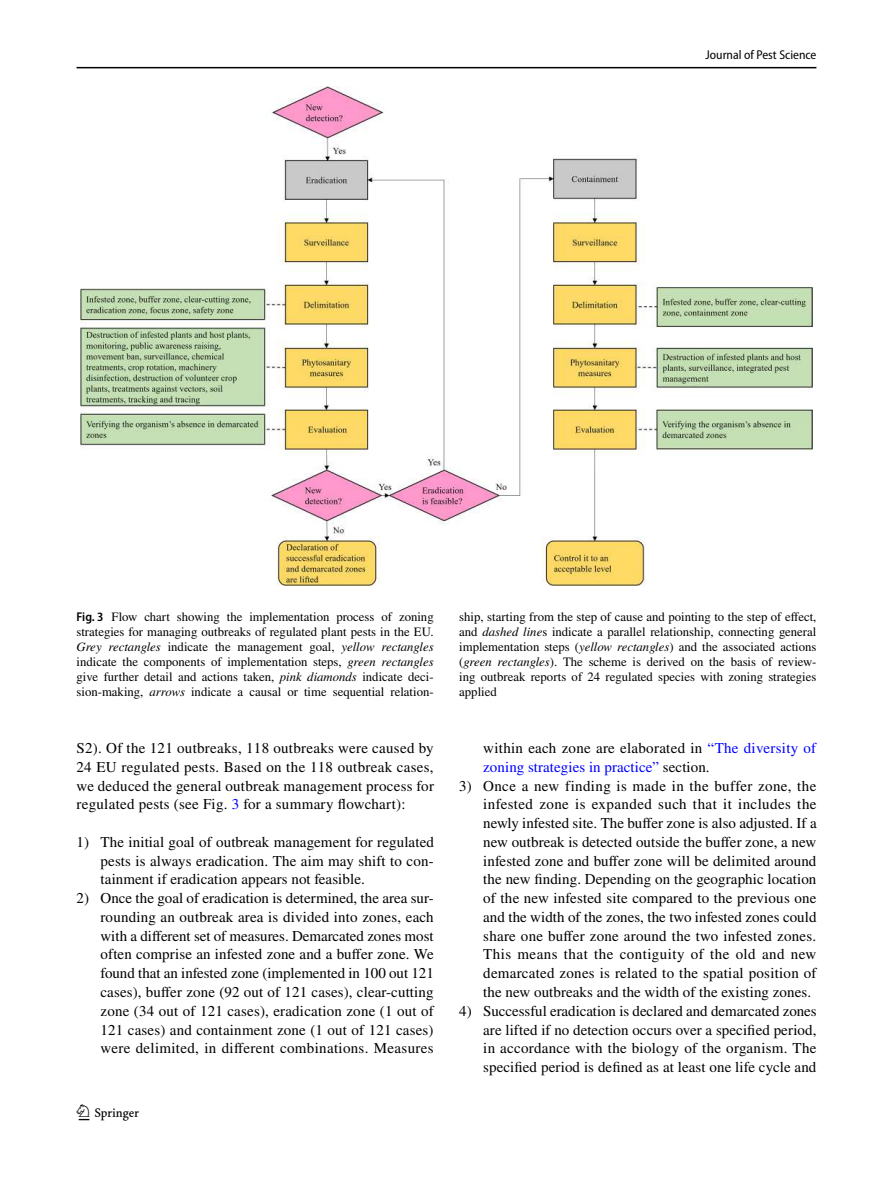
<style>
.page{position:relative;width:893px;height:1187px;background:#fff}
.page>*{position:absolute;margin:0;border:0;box-sizing:border-box;transform-origin:0 0}
.t1{font:22.5px "Springnew";color:#000}
.t2{font:15px/18.8px "STIX";letter-spacing:.01em;color:#000;text-align:justify}
.t3{font:15px/18.8px "STIX";letter-spacing:.015em;color:#00f}
.t4{font:12.75px/15px "STIX";color:#000;text-align:justify}
.t5{font:semi-condensed 12.75px "Myriad Pro";color:#000}
.s1{font-family:"Myriad Pro";font-weight:600;font-stretch:semi-condensed}
.s2{font-style:italic}
.s3{color:#00f}
.s4{color:#000}
</style>
<div class="page">
<hr style="left:77px;top:67px;width:739px;height:1px;background:#000">
<img style="left:81px;top:87px;width:731px;height:498px">
<p class="t5" style="left:706px;top:48px;width:112px">Journal of Pest Science</p>
<p class="t4" style="left:77px;top:610px;width:359px"><span class="s1">Fig. 3</span> Flow chart showing the implementation process of zoning strategies for managing outbreaks of regulated plant pests in the EU.<br><span class="s2">Grey rectangles</span> indicate the management goal, <span class="s2">yellow rectangles </span>indicate the components of implementation steps, <span class="s2">green rectangles </span>give further detail and actions taken, <span class="s2">pink diamonds</span> indicate deci&shy;sion-making, <span class="s2">arrows</span> indicate a causal or time sequential relation-</p>
<p class="t4" style="left:459px;top:610px;width:359px">ship, starting from the step of cause and pointing to the step of effect, and <span class="s2">dashed line</span>s indicate a parallel relationship, connecting general implementation steps (<span class="s2">yellow rectangles</span>) and the associated actions (<span class="s2">green rectangles</span>). The scheme is derived on the basis of review&shy;ing outbreak reports of 24 regulated species with zoning strategies applied</p>
<p class="t2" style="left:77px;top:739px;width:359px">S2). Of the 121 outbreaks, 118 outbreaks were caused by 24 EU regulated pests. Based on the 118 outbreak cases, we deduced the general outbreak management process for regulated pests (see Fig. <span class="s3">3</span> for a summary flowchart):</p>
<p class="t2" style="left:101px;top:833px;width:335px;text-indent:-24px">1) The initial goal of outbreak management for regulated pests is always eradication. The aim may shift to con&shy;tainment if eradication appears not feasible.</p>
<p class="t2" style="left:101px;top:889px;width:335px;text-indent:-24px">2) Once the goal of eradication is determined, the area sur&shy;rounding an outbreak area is divided into zones, each with a different set of measures. Demarcated zones most often comprise an infested zone and a buffer zone. We found that an infested zone (implemented in 100 out 121 cases), buffer zone (92 out of 121 cases), clear-cutting zone (34 out of 121 cases), eradication zone (1 out of 121 cases) and containment zone (1 out of 121 cases) were delimited, in different combinations. Measures</p>
<h1 class="t1" style="left:79px;top:1104px;width:62px">1 3</h1>
<p class="t3" style="left:483px;top:739px;width:335px"><span class="s4">within each zone are elaborated in</span> “The diversity of zoning strategies in practice” <span class="s4">section.</span></p>
<p class="t2" style="left:483px;top:777px;width:335px;text-indent:-24px">3) Once a new finding is made in the buffer zone, the infested zone is expanded such that it includes the newly infested site. The buffer zone is also adjusted. If a new outbreak is detected outside the buffer zone, a new infested zone and buffer zone will be delimited around the new finding. Depending on the geographic location of the new infested site compared to the previous one and the width of the zones, the two infested zones could share one buffer zone around the two infested zones.<br>This means that the contiguity of the old and new demarcated zones is related to the spatial position of the new outbreaks and the width of the existing zones.</p>
<p class="t2" style="left:483px;top:1002px;width:335px;text-indent:-24px">4) Successful eradication is declared and demarcated zones are lifted if no detection occurs over a specified period, in accordance with the biology of the organism. The specified period is defined as at least one life cycle and</p>
</div>
